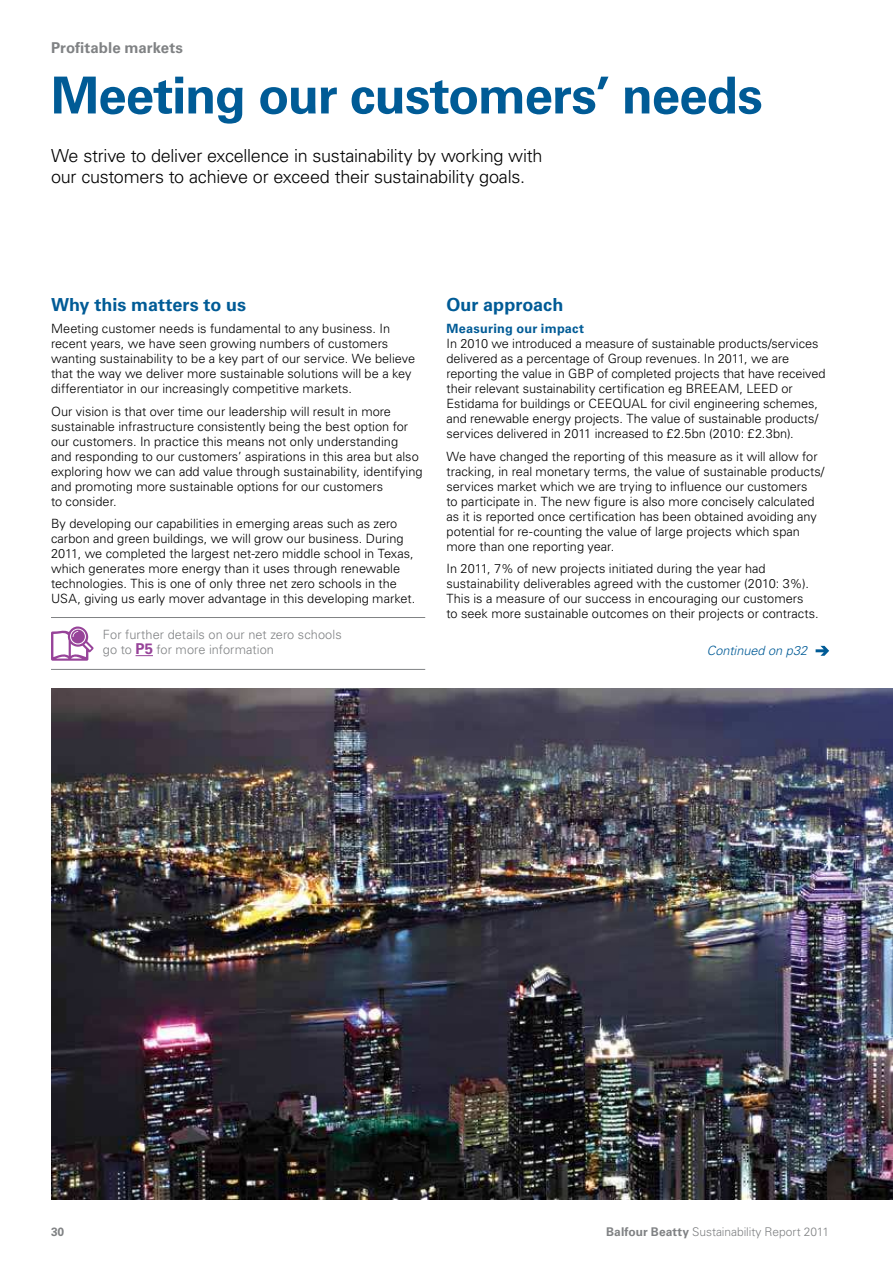
<style>
.page{position:relative;width:893px;height:1263px;background:#fff}
.page>*{position:absolute;margin:0;border:0;box-sizing:border-box;transform-origin:0 0}
.t1{font:700 51px "Univers LT Std";letter-spacing:-.02em;color:#005b96}
.t2{font:300 18px/21px "Univers LT Std";letter-spacing:-.015em;color:#000}
.t3{font:700 18px "Univers LT Std";color:#005b96}
.t4{font:700 15px "Univers LT Std";letter-spacing:.005em;color:#808284}
.t5{font:300 12.75px/15px "Univers LT Std";color:#000}
.t6{font:300 12.75px/15px "Univers LT Std";letter-spacing:.005em;color:#808284}
.t7{font:700 12.75px "Univers LT Std";letter-spacing:.02em;color:#005b96}
.t8{font:italic 300 12.75px "Univers LT Std";letter-spacing:.005em;color:#005b96}
.t9{font:300 12px "Univers LT Std";letter-spacing:-.005em;color:#808284}
.t10{font:700 12px "Univers LT Std";color:#808284}
.s1{font-weight:700;font-size:15px;color:#974399}
.s2{font-weight:700}
</style>
<div class="page">
<img style="left:51px;top:689px;width:842px;height:510px">
<hr style="left:51px;top:617px;width:374px;height:1px;background:#808284">
<hr style="left:51px;top:669px;width:374px;height:1px;background:#808284">
<svg style="left:136px;top:655px;width:17px;height:1px"></svg>
<svg style="left:51px;top:626px;width:43px;height:35px"></svg>
<svg style="left:816px;top:646px;width:13px;height:10px"></svg>
<p class="t4" style="left:51px;top:39px;width:133px">Profitable markets</p>
<h1 class="t1" style="left:51px;top:74px;width:713px">Meeting our customers’ needs</h1>
<h2 class="t2" style="left:51px;top:146px;width:493px">We strive to deliver excellence in sustainability by working with our customers to achieve or exceed their sustainability goals.</h2>
<h2 class="t3" style="left:51px;top:297px;width:197px">Why this matters to us</h2>
<p class="t5" style="left:51px;top:322px;width:366px">Meeting customer needs is fundamental to any business. In recent years, we have seen growing numbers of customers wanting sustainability to be a key part of our service. We believe that the way we deliver more sustainable solutions will be a key differentiator in our increasingly competitive markets.</p>
<p class="t5" style="left:51px;top:405px;width:373px">Our vision is that over time our leadership will result in more sustainable infrastructure consistently being the best option for our customers. In practice this means not only understanding<br>and responding to our customers’ aspirations in this area but also exploring how we can add value through sustainability, identifying and promoting more sustainable options for our customers<br>to consider.</p>
<p class="t5" style="left:51px;top:517px;width:366px">By developing our capabilities in emerging areas such as zero carbon and green buildings, we will grow our business. During 2011, we completed the largest net-zero middle school in Texas, which generates more energy than it uses through renewable technologies. This is one of only three net zero schools in the USA, giving us early mover advantage in this developing market.</p>
<p class="t6" style="left:103px;top:628px;width:240px">For further details on our net zero schools go to <span class="s1">P5</span> for more information</p>
<h2 class="t3" style="left:446px;top:297px;width:118px">Our approach</h2>
<p class="t7" style="left:446px;top:323px;width:139px">Measuring our impact</p>
<p class="t5" style="left:446px;top:337px;width:381px">In 2010 we introduced a measure of sustainable products/services delivered as a percentage of Group revenues. In 2011, we are reporting the value in GBP of completed projects that have received their relevant sustainability certification eg BREEAM, LEED or Estidama for buildings or CEEQUAL for civil engineering schemes, and renewable energy projects. The value of sustainable products/ services delivered in 2011 increased to £2.5bn (2010: £2.3bn).</p>
<p class="t5" style="left:446px;top:450px;width:379px">We have changed the reporting of this measure as it will allow for tracking, in real monetary terms, the value of sustainable products/ services market which we are trying to influence our customers<br>to participate in. The new figure is also more concisely calculated as it is reported once certification has been obtained avoiding any potential for re-counting the value of large projects which span more than one reporting year.</p>
<p class="t5" style="left:446px;top:562px;width:374px">In 2011, 7% of new projects initiated during the year had sustainability deliverables agreed with the customer (2010: 3%).<br>This is a measure of our success in encouraging our customers<br>to seek more sustainable outcomes on their projects or contracts.</p>
<p class="t8" style="left:707px;top:646px;width:102px">Continued on p32</p>
<p class="t10" style="left:51px;top:1226px;width:15px">30</p>
<p class="t9" style="left:606px;top:1226px;width:224px"><span class="s2">Balfour Beatty</span> Sustainability Report 2011</p>
</div>
